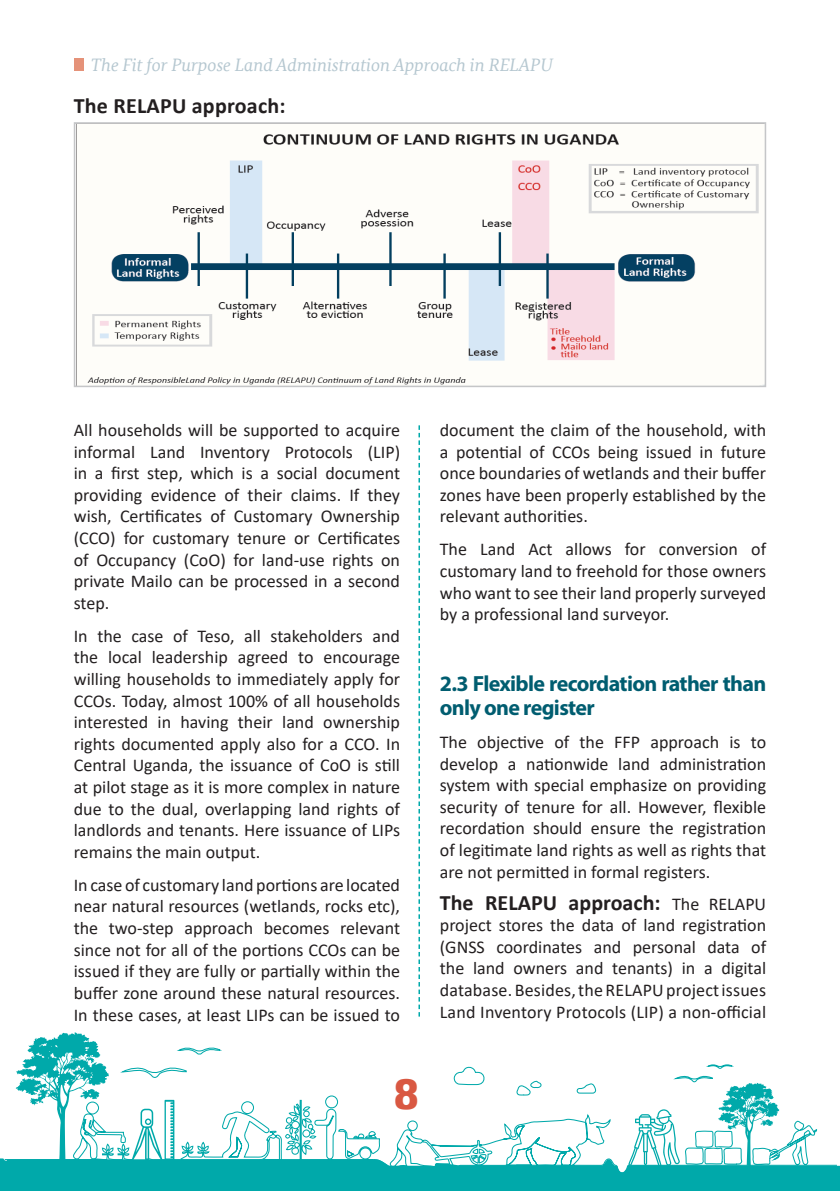
<style>
.page{position:relative;width:840px;height:1191px;background:#fff}
.page>*{position:absolute;margin:0;border:0;box-sizing:border-box;transform-origin:0 0}
.t1{font:42px "aka Chen";color:#d95842}
.t2{font:700 22px/24px "Myriad Pro";letter-spacing:-.03em;color:#005d70}
.t3{font:700 22px "Calibri";color:#231f20}
.t4{font:18px/21.6px "Calibri";color:#231f20;text-align:justify}
.t5{font:italic 18px "Bundes Serif";color:#b5c7d0}
.s1{font-weight:400;font-size:18px}
</style>
<div class="page">
<svg style="left:0;top:1032px;width:839px;height:159px"></svg>
<div style="left:74px;top:58px;width:10px;height:13px;background:#e59279"></div>
<img style="left:87px;top:134px;width:672px;height:250px">
<div style="left:74px;top:122px;width:691px;height:265px;border:2px solid #c5c6c8"></div>
<svg style="left:418px;top:425px;width:2px;height:591px"></svg>
<p class="t5" style="left:91px;top:54px;width:463px">The Fit for Purpose Land Administration Approach in RELAPU</p>
<p class="t3" style="left:74px;top:90px;width:213px">The RELAPU approach:</p>
<p class="t4" style="left:74px;top:419px;width:327px">All households will be supported to acquire informal Land Inventory Protocols (LIP) in a first step, which is a social document providing evidence of their claims. If they wish, Certificates of Customary Ownership (CCO) for customary tenure or Certificates of Occupancy (CoO) for land-use rights on private Mailo can be processed in a second step.</p>
<p class="t4" style="left:74px;top:624px;width:327px">In the case of Teso, all stakeholders and the local leadership agreed to encourage willing households to immediately apply for CCOs. Today, almost 100% of all households interested in having their land ownership rights documented apply also for a CCO. In Central Uganda, the issuance of CoO is still at pilot stage as it is more complex in nature due to the dual, overlapping land rights of landlords and tenants. Here issuance of LIPs remains the main output.</p>
<p class="t4" style="left:74px;top:873px;width:327px">In case of customary land portions are located near natural resources (wetlands, rocks etc), the two-step approach becomes relevant since not for all of the portions CCOs can be issued if they are fully or partially within the buffer zone around these natural resources.<br>In these cases, at least LIPs can be issued to</p>
<h1 class="t1" style="left:394px;top:1073px;width:26px">8</h1>
<p class="t4" style="left:439px;top:419px;width:327px">document the claim of the household, with a potential of CCOs being issued in future once boundaries of wetlands and their buffer zones have been properly established by the relevant authorities.</p>
<p class="t4" style="left:439px;top:538px;width:327px">The Land Act allows for conversion of customary land to freehold for those owners who want to see their land properly surveyed by a professional land surveyor.</p>
<p class="t2" style="left:439px;top:671px;width:328px">2.3 Flexible recordation rather than only one register</p>
<p class="t4" style="left:439px;top:730px;width:327px">The objective of the FFP approach is to develop a nationwide land administration system with special emphasize on providing security of tenure for all. However, flexible recordation should ensure the registration of legitimate land rights as well as rights that are not permitted in formal registers.</p>
<p class="t3" style="left:439px;top:886px;width:327px">The RELAPU approach: <span class="s1">The RELAPU</span></p>
<p class="t4" style="left:439px;top:914px;width:327px">project stores the data of land registration (GNSS coordinates and personal data of the land owners and tenants) in a digital database. Besides, the RELAPU project issues Land Inventory Protocols (LIP) a non-official</p>
</div>
